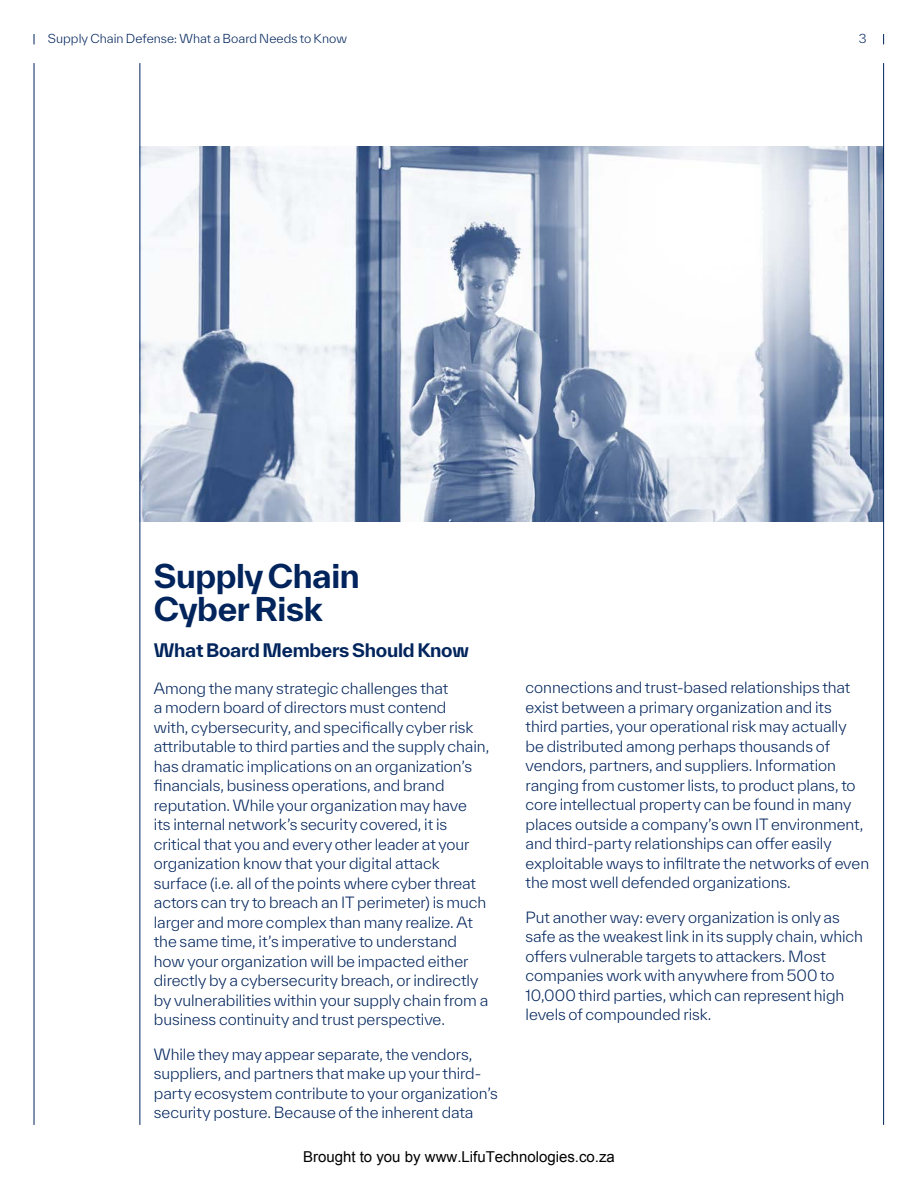
<style>
.page{position:relative;width:918px;height:1188px;background:#fff}
.page>*{position:absolute;margin:0;border:0;box-sizing:border-box;transform-origin:0 0}
.t1{font:700 31.65px/33.3px "TWK Everett";letter-spacing:-.015em;color:#01245c}
.H3-test{font:700 18px "TWK Everett";letter-spacing:-.015em;color:#01245c}
.P0{font:300 15px/19.5px "TWK Everett";letter-spacing:-.005em;color:#01245c}
.t2{font:300 12px "TWK Everett";letter-spacing:.005em;color:#01245c}
</style>
<div class="page">
<img style="left:141px;top:146px;width:742px;height:376px">
<hr style="left:34px;top:63px;width:1px;height:1062px;background:#01245c">
<hr style="left:140px;top:63px;width:1px;height:1062px;background:#01245c">
<hr style="left:883px;top:63px;width:1px;height:1062px;background:#01245c">
<p class="t2" style="left:48px;top:31px;width:301px">Supply Chain Defense: What a Board Needs to Know</p>
<p class="t2" style="left:859px;top:31px;width:9px">3</p>
<h2 class="t1" style="left:154px;top:559px;width:207px">Supply Chain<br>Cyber Risk</h2>
<p class="H3-test" style="left:154px;top:637px;width:317px">What Board Members Should Know</p>
<p class="P0" style="left:154px;top:678px;width:337px">Among the many strategic challenges that<br>a modern board of directors must contend<br>with, cybersecurity, and specifically cyber risk attributable to third parties and the supply chain, has dramatic implications on an organization’s financials, business operations, and brand reputation. While your organization may have<br>its internal network’s security covered, it is critical that you and every other leader at your organization know that your digital attack surface (i.e. all of the points where cyber threat actors can try to breach an IT perimeter) is much larger and more complex than many realize. At the same time, it’s imperative to understand how your organization will be impacted either directly by a cybersecurity breach, or indirectly by vulnerabilities within your supply chain from a business continuity and trust perspective.</p>
<p class="P0" style="left:154px;top:1044px;width:346px">While they may appear separate, the vendors, suppliers, and partners that make up your third&shy;party ecosystem contribute to your organization’s security posture. Because of the inherent data</p>
<p class="P0" style="left:526px;top:678px;width:345px">connections and trust-based relationships that exist between a primary organization and its<br>third parties, your operational risk may actually<br>be distributed among perhaps thousands of vendors, partners, and suppliers. Information ranging from customer lists, to product plans, to core intellectual property can be found in many places outside a company’s own IT environment, and third-party relationships can offer easily exploitable ways to infiltrate the networks of even the most well defended organizations.</p>
<p class="P0" style="left:526px;top:907px;width:339px">Put another way: every organization is only as safe as the weakest link in its supply chain, which offers vulnerable targets to attackers. Most companies work with anywhere from 500 to 10,000 third parties, which can represent high levels of compounded risk.</p>
</div>
